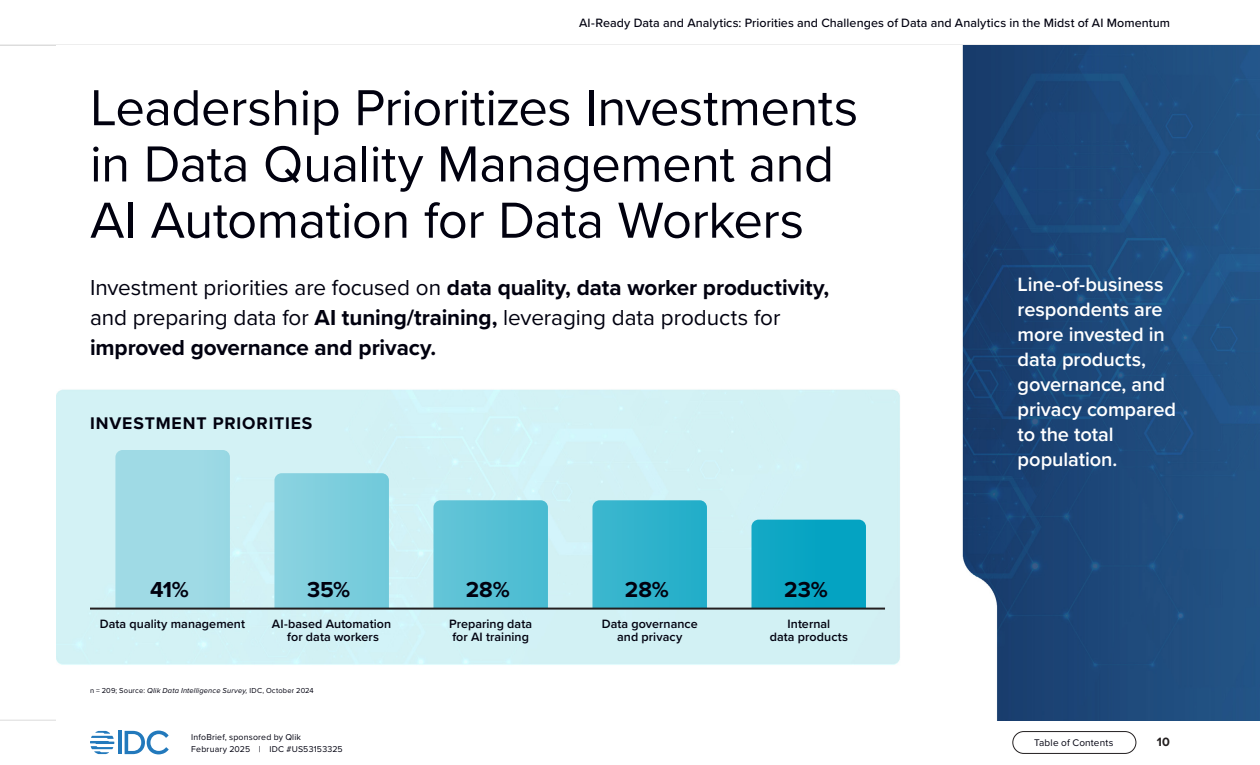
<style>
.page{position:relative;width:1260px;height:765px;background:#fff}
.page>*{position:absolute;margin:0;border:0;box-sizing:border-box;transform-origin:0 0}
.H2_Subsection{font:52.5px/56.2px "Proxima Nova";letter-spacing:-.01em;color:#01010f}
.P___Subtitle_text_Medium_18pt{font:700 22.5px/30px "Proxima Nova";letter-spacing:-.005em;color:#01010f}
.P___Semibold_16_20__L{font:600 20px/25px "Proxima Nova";letter-spacing:-.005em;color:#fff}
.P___Regular_16_20{font:700 17.5px "Proxima Nova";letter-spacing:.05em;color:#01010f}
.Figure___Data_label_11pt__L{font:600 12.5px/13.8px "Proxima Nova";letter-spacing:.005em;color:#01010f;text-align:center}
.t1{font:500 12.5px "Proxima Nova";letter-spacing:.005em;color:#01010f}
.t2{font:700 12.5px "Proxima Nova";color:#231f20}
.t3{font:10px "Proxima Nova";letter-spacing:.015em;color:#01010f}
.t4{font:8.75px/12.5px "Proxima Nova";letter-spacing:.02em;color:#01010f}
.Notes_and_sources__L{font:7.5px "Proxima Nova";letter-spacing:.025em;color:#01010f}
.s1{font-weight:400}
.s2{font-style:italic}
</style>
<div class="page">
<hr style="left:0;top:720px;width:1260px;height:1px;background:#dbdbdb">
<hr style="left:118px;top:731px;width:4px;height:23px;background:#2279bc">
<svg style="left:125px;top:731px;width:44px;height:23px"></svg>
<svg style="left:90px;top:731px;width:24px;height:23px"></svg>
<div style="left:1013px;top:731px;width:123px;height:23px;border:1px solid #231f20;border-radius:11px"></div>
<hr style="left:0;top:45px;width:1260px;height:1px;background:#ccc">
<img style="left:57px;top:45px;width:1203px;height:675px">
<div style="left:115px;top:450px;width:115px;height:158px;background:#9fdae5"></div>
<svg style="left:274px;top:473px;width:115px;height:135px;background:#7dcddd"></svg>
<svg style="left:433px;top:500px;width:115px;height:108px;background:#56bfd4"></svg>
<svg style="left:592px;top:500px;width:115px;height:108px;background:#2fb2cb"></svg>
<svg style="left:751px;top:520px;width:115px;height:88px;background:#0aa4c2"></svg>
<hr style="left:90px;top:608px;width:795px;height:2px;background:#231f20">
<p class="t1" style="left:579px;top:13px;width:592px">AI-Ready Data and Analytics: Priorities and Challenges of Data and Analytics in the Midst of AI Momentum</p>
<p class="H2_Subsection" style="left:90px;top:77px;width:770px">Leadership Prioritizes Investments in Data Quality Management and<br>AI Automation for Data Workers</p>
<p class="P___Subtitle_text_Medium_18pt" style="left:90px;top:273px;width:741px"><span class="s1">Investment priorities are focused on</span> data quality, data worker productivity, <span class="s1">and preparing data for</span> AI tuning/training, <span class="s1">leveraging data products for </span>improved governance and privacy.</p>
<p class="P___Regular_16_20" style="left:90px;top:410px;width:224px">INVESTMENT PRIORITIES</p>
<p class="P___Subtitle_text_Medium_18pt" style="left:150px;top:574px;width:40px">41%</p>
<p class="P___Subtitle_text_Medium_18pt" style="left:307px;top:574px;width:45px">35%</p>
<p class="P___Subtitle_text_Medium_18pt" style="left:466px;top:574px;width:45px">28%</p>
<p class="P___Subtitle_text_Medium_18pt" style="left:625px;top:574px;width:45px">28%</p>
<p class="P___Subtitle_text_Medium_18pt" style="left:784px;top:574px;width:45px">23%</p>
<p class="Figure___Data_label_11pt__L" style="left:100px;top:616px;width:147px">Data quality management</p>
<p class="Figure___Data_label_11pt__L" style="left:272px;top:616px;width:121px">AI-based Automation for data workers</p>
<p class="Figure___Data_label_11pt__L" style="left:449px;top:616px;width:85px;text-align:left">Preparing data for AI training</p>
<p class="Figure___Data_label_11pt__L" style="left:602px;top:616px;width:97px">Data governance and privacy</p>
<p class="Figure___Data_label_11pt__L" style="left:770px;top:616px;width:80px">Internal<br>data products</p>
<p class="Notes_and_sources__L" style="left:90px;top:685px;width:225px">n = 209; Source: <span class="s2">Qlik Data Intelligence Survey,</span> IDC, October 2024</p>
<p class="P___Semibold_16_20__L" style="left:1018px;top:271px;width:160px">Line-of-business respondents are more invested in data products, governance, and privacy compared to the total population.</p>
<p class="t4" style="left:191px;top:730px;width:153px">InfoBrief, sponsored by Qlik<br>February 2025 | IDC #US53153325</p>
<p class="t3" style="left:1034px;top:735px;width:81px">Table of Contents</p>
<p class="t2" style="left:1157px;top:733px;width:15px">10</p>
</div>
